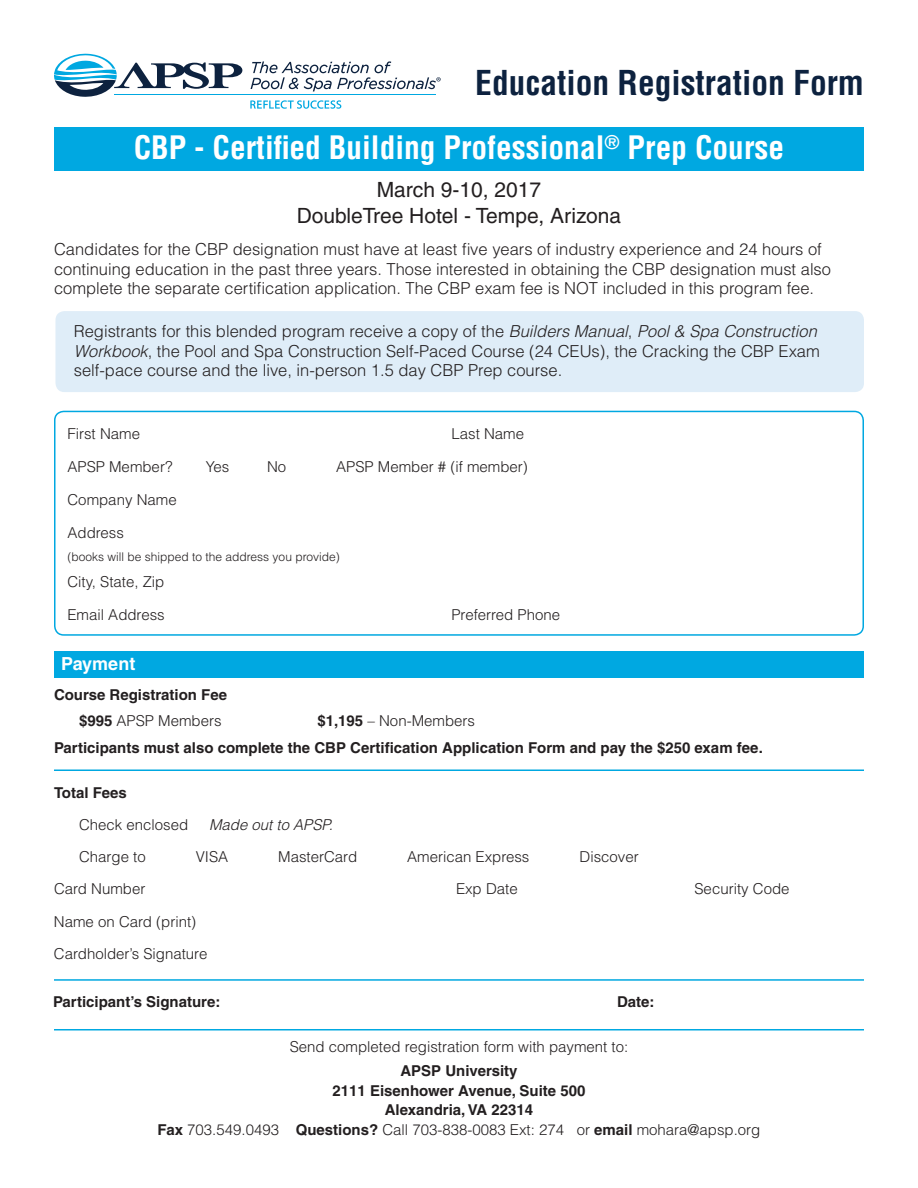
<style>
.page{position:relative;width:918px;height:1188px;background:#fff}
.page>*{position:absolute;margin:0;border:0;box-sizing:border-box;transform-origin:0 0}
.t1{font:700 condensed 33.45px "Helvetica";color:#0d223f}
.t2{font:700 condensed 31.5px "Helvetica";color:#fff}
.t3{font:21px/25.5px "Helvetica";color:#231f20;text-align:center}
.t4{font:700 18px "Helvetica";color:#fff}
.t5{font:300 16.5px/19.5px "Helvetica";color:#231f20}
.t6{font:700 15px/19.5px "Helvetica";color:#231f20}
.t7{font:300 15px/33px "Helvetica";color:#231f20}
.t8{font:italic 300 15px "Helvetica";color:#231f20}
.t9{font:300 12px "Helvetica";color:#231f20}
.s1{font-style:italic}
.s2{font-weight:300}
</style>
<div class="page">
<div style="left:56px;top:311px;width:808px;height:81px;background:#dfedf8;border-radius:9px"></div>
<div style="left:54px;top:127px;width:810px;height:43px;background:#00a8e1"></div>
<div style="left:54px;top:652px;width:810px;height:26px;background:#00a8e1"></div>
<div style="left:54px;top:411px;width:810px;height:225px;border:2px solid #00a8e1;border-radius:9px"></div>
<hr style="left:54px;top:1029px;width:810px;height:1px;background:#00a8e1">
<hr style="left:54px;top:770px;width:810px;height:1px;background:#00a8e1">
<hr style="left:54px;top:979px;width:810px;height:2px;background:#00a8e1">
<svg style="left:54px;top:54px;width:188px;height:43px"></svg>
<hr style="left:114px;top:95px;width:322px;height:1px;background:#00a8e1">
<svg style="left:251px;top:61px;width:190px;height:31px"></svg>
<svg style="left:250px;top:100px;width:91px;height:9px"></svg>
<h1 class="t1" style="left:475px;top:62px;width:390px">Education Registration Form</h1>
<h2 class="t2" style="left:134px;top:128px;width:652px">CBP - Certified Building Professional<sup>®</sup> Prep Course</h2>
<p class="t3" style="left:297px;top:177px;width:326px">March 9-10, 2017<br>DoubleTree Hotel - Tempe, Arizona</p>
<p class="t5" style="left:54px;top:239px;width:779px">Candidates for the CBP designation must have at least five years of industry experience and 24 hours of continuing education in the past three years. Those interested in obtaining the CBP designation must also complete the separate certification application. The CBP exam fee is NOT included in this program fee.</p>
<p class="t5" style="left:74px;top:321px;width:748px">Registrants for this blended program receive a copy of the <span class="s1">Builders Manual</span>, <span class="s1">Pool &amp; Spa Construction<br>Workbook</span>, the Pool and Spa Construction Self-Paced Course (24 CEUs), the Cracking the CBP Exam self-pace course and the live, in-person 1.5 day CBP Prep course.</p>
<p class="t7" style="left:68px;top:417px;width:74px">First Name</p>
<p class="t7" style="left:452px;top:417px;width:74px">Last Name</p>
<p class="t7" style="left:67px;top:450px;width:107px">APSP Member?</p>
<p class="t7" style="left:206px;top:450px;width:25px">Yes</p>
<p class="t7" style="left:267px;top:450px;width:21px">No</p>
<p class="t7" style="left:336px;top:450px;width:193px">APSP Member # (if member)</p>
<p class="t7" style="left:67px;top:483px;width:111px">Company Name<br>Address</p>
<p class="t7" style="left:67px;top:565px;width:99px">City, State, Zip<br>Email Address</p>
<p class="t9" style="left:68px;top:549px;width:274px">(books will be shipped to the address you provide)</p>
<p class="t7" style="left:452px;top:598px;width:110px">Preferred Phone</p>
<p class="t4" style="left:61px;top:653px;width:76px">Payment</p>
<p class="t6" style="left:79px;top:681px;width:150px;line-height:26.2px;text-indent:-25px">Course Registration Fee $995 <span class="s2">APSP Members</span></p>
<p class="t6" style="left:54px;top:708px;width:710px;line-height:26.2px;text-indent:263px">$1,195 <span class="s2">– Non-Members<br></span>Participants must also complete the CBP Certification Application Form and pay the $250 exam fee.</p>
<p class="t6" style="left:54px;top:782px;width:74px">Total Fees</p>
<p class="t7" style="left:79px;top:808px;width:111px">Check enclosed</p>
<p class="t8" style="left:209px;top:815px;width:125px">Made out to APSP.</p>
<p class="t7" style="left:79px;top:840px;width:68px">Charge to</p>
<p class="t7" style="left:196px;top:840px;width:34px">VISA</p>
<p class="t7" style="left:278px;top:840px;width:80px">MasterCard</p>
<p class="t7" style="left:407px;top:840px;width:124px">American Express</p>
<p class="t7" style="left:580px;top:840px;width:61px">Discover</p>
<p class="t7" style="left:54px;top:872px;width:93px">Card Number</p>
<p class="t7" style="left:456px;top:872px;width:63px">Exp Date</p>
<p class="t7" style="left:694px;top:872px;width:97px">Security Code</p>
<p class="t7" style="left:54px;top:905px;width:155px;line-height:32.2px">Name on Card (print)<br>Cardholder’s Signature</p>
<p class="t6" style="left:53px;top:992px;width:169px">Participant’s Signature:</p>
<p class="t6" style="left:617px;top:992px;width:39px">Date:</p>
<p class="t7" style="left:290px;top:1030px;width:340px">Send completed registration form with payment to:</p>
<p class="t6" style="left:158px;top:1061px;width:604px;text-align:center">APSP University<br>2111 Eisenhower Avenue, Suite 500<br>Alexandria, VA 22314<br>Fax <span class="s2">703.549.0493</span> Questions? <span class="s2">Call 703-838-0083 Ext: 274 or</span> email <span class="s2">mohara@apsp.org</span></p>
</div>
